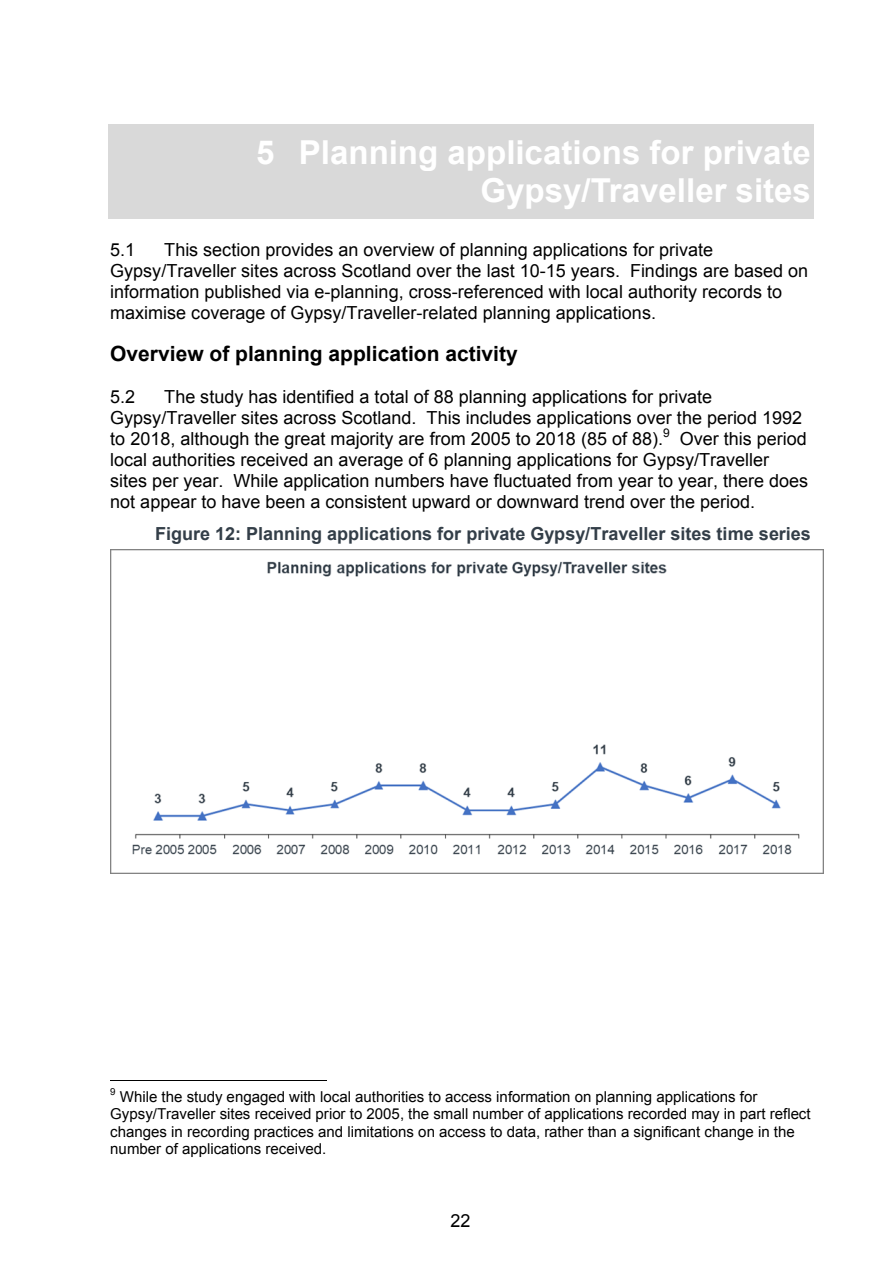
<style>
.page{position:relative;width:894px;height:1263px;background:#fff}
.page>*{position:absolute;margin:0;border:0;box-sizing:border-box;transform-origin:0 0}
.t1{font:700 33px/38px "Arial";color:#fff;text-align:right}
.t2{font:700 21px "Arial";color:#000}
.t3{font:18px/21px "Arial";color:#000}
.t4{font:700 18px "Arial";color:#333e48}
.t5{font:15px/17.2px "Arial";color:#000}
.t6{font:12px "Arial";color:#000}
.t7{font:9.75px "Arial";color:#000}
</style>
<div class="page">
<div style="left:108px;top:129px;width:704px;height:42px;background:#d9d9d9"></div>
<div style="left:108px;top:124px;width:704px;height:5px;background:#d9d9d9"></div>
<div style="left:108px;top:171px;width:704px;height:43px;background:#d9d9d9"></div>
<hr style="left:108px;top:214px;width:704px;height:4px;background:#d9d9d9">
<hr style="left:110px;top:1080px;width:216px;height:1px;background:#000">
<img style="left:110px;top:550px;width:713px;height:324px">
<h1 class="t1" style="left:256px;top:134px;width:556px">5 Planning applications for private<br>Gypsy/Traveller sites</h1>
<h2 class="t3" style="left:110px;top:240px;width:699px;text-indent:54px">This section provides an overview of planning applications for private Gypsy/Traveller sites across Scotland over the last 10-15 years. Findings are based on information published via e-planning, cross-referenced with local authority records to maximise coverage of Gypsy/Traveller-related planning applications.</h2>
<h3 class="t2" style="left:110px;top:342px;width:409px">Overview of planning application activity</h3>
<h2 class="t3" style="left:110px;top:387px;width:27px">5.2</h2>
<h2 class="t3" style="left:110px;top:240px;width:27px">5.1</h2>
<h2 class="t3" style="left:110px;top:387px;width:693px;text-indent:54px">The study has identified a total of 88 planning applications for private<br>Gypsy/Traveller sites across Scotland. This includes applications over the period 1992 to 2018, although the great majority are from 2005 to 2018 (85 of 88).</h2>
<h2 class="t6" style="left:662px;top:426px;width:8px">9</h2>
<h2 class="t3" style="left:110px;top:429px;width:699px;text-indent:569px">Over this period local authorities received an average of 6 planning applications for Gypsy/Traveller sites per year. While application numbers have fluctuated from year to year, there does not appear to have been a consistent upward or downward trend over the period.</h2>
<p class="t4" style="left:155px;top:523px;width:657px">Figure 12: Planning applications for private Gypsy/Traveller sites time series</p>
<p class="t7" style="left:110px;top:1086px;width:7px">9</p>
<p class="t5" style="left:110px;top:1088px;width:701px;text-indent:10px">While the study engaged with local authorities to access information on planning applications for Gypsy/Traveller sites received prior to 2005, the small number of applications recorded may in part reflect changes in recording practices and limitations on access to data, rather than a significant change in the number of applications received.</p>
<p class="t3" style="left:450px;top:1210px;width:21px">22</p>
</div>
